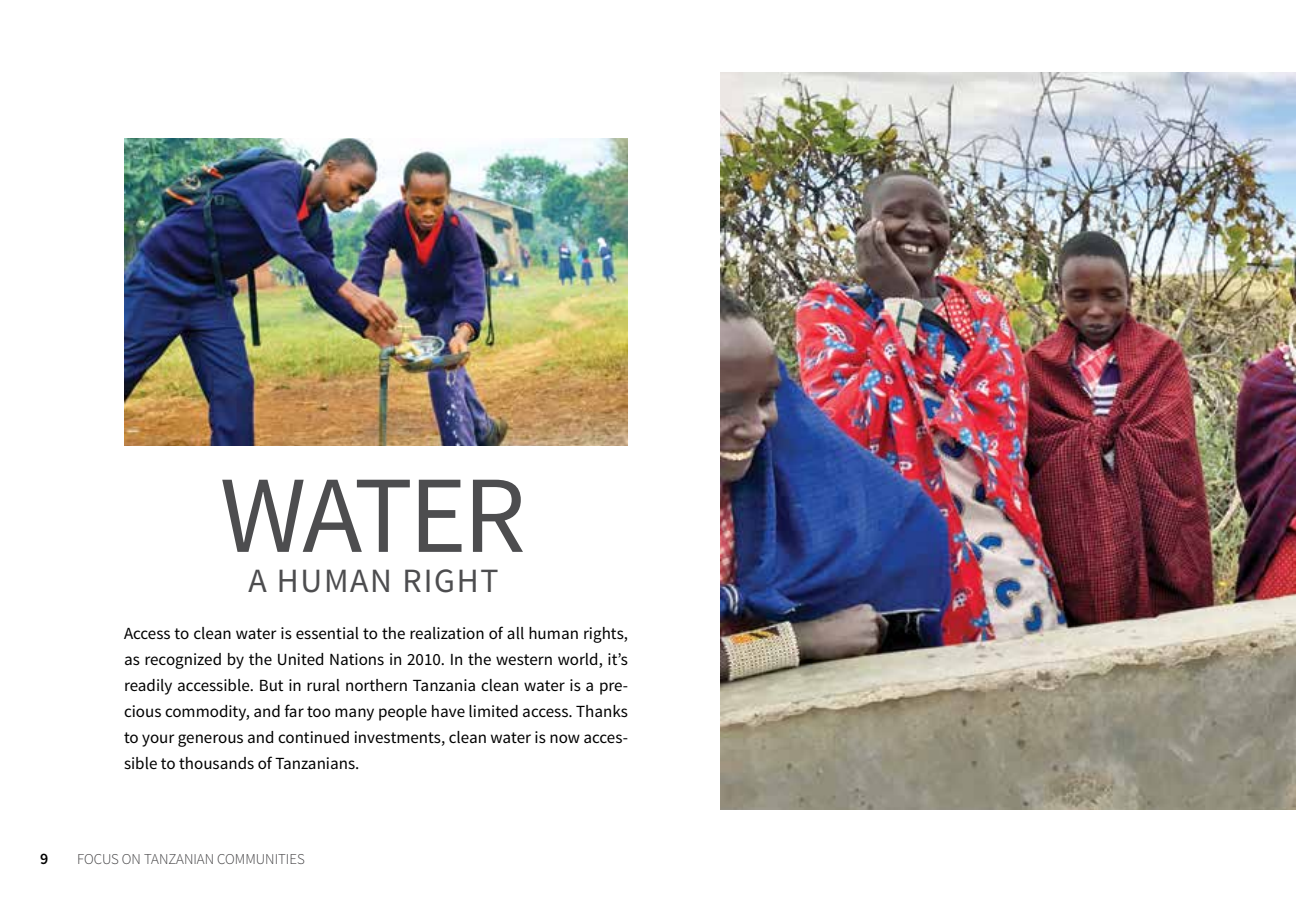
<style>
.page{position:relative;width:1296px;height:900px;background:#fff}
.page>*{position:absolute;margin:0;border:0;box-sizing:border-box;transform-origin:0 0}
.t1{font:110px "Source Sans Pro";letter-spacing:-.03em;color:#4d4d4f}
.t2{font:34px "Source Sans Pro";letter-spacing:.05em;color:#4d4d4f}
.t3{font:17px/26px "Source Sans Pro";color:#000;text-align:justify}
.t4{font:600 16px "Source Sans Pro";color:#000}
.t5{font:300 15px "Source Sans Pro";color:#414042}
</style>
<div class="page">
<img style="left:124px;top:139px;width:503px;height:307px">
<img style="left:721px;top:73px;width:575px;height:737px">
<h1 class="t1" style="left:220px;top:447px;width:308px">WATER</h1>
<h2 class="t2" style="left:248px;top:560px;width:252px">A HUMAN RIGHT</h2>
<p class="t3" style="left:124px;top:621px;width:506px">Access to clean water is essential to the realization of all human rights, as recognized by the United Nations in 2010. In the western world, it’s readily accessible. But in rural northern Tanzania clean water is a pre&shy;cious commodity, and far too many people have limited access. Thanks to your generous and continued investments, clean water is now acces&shy;sible to thousands of Tanzanians.</p>
<p class="t4" style="left:40px;top:849px;width:10px">9</p>
<p class="t5" style="left:77px;top:850px;width:229px">FOCUS ON TANZANIAN COMMUNITIES</p>
</div>
